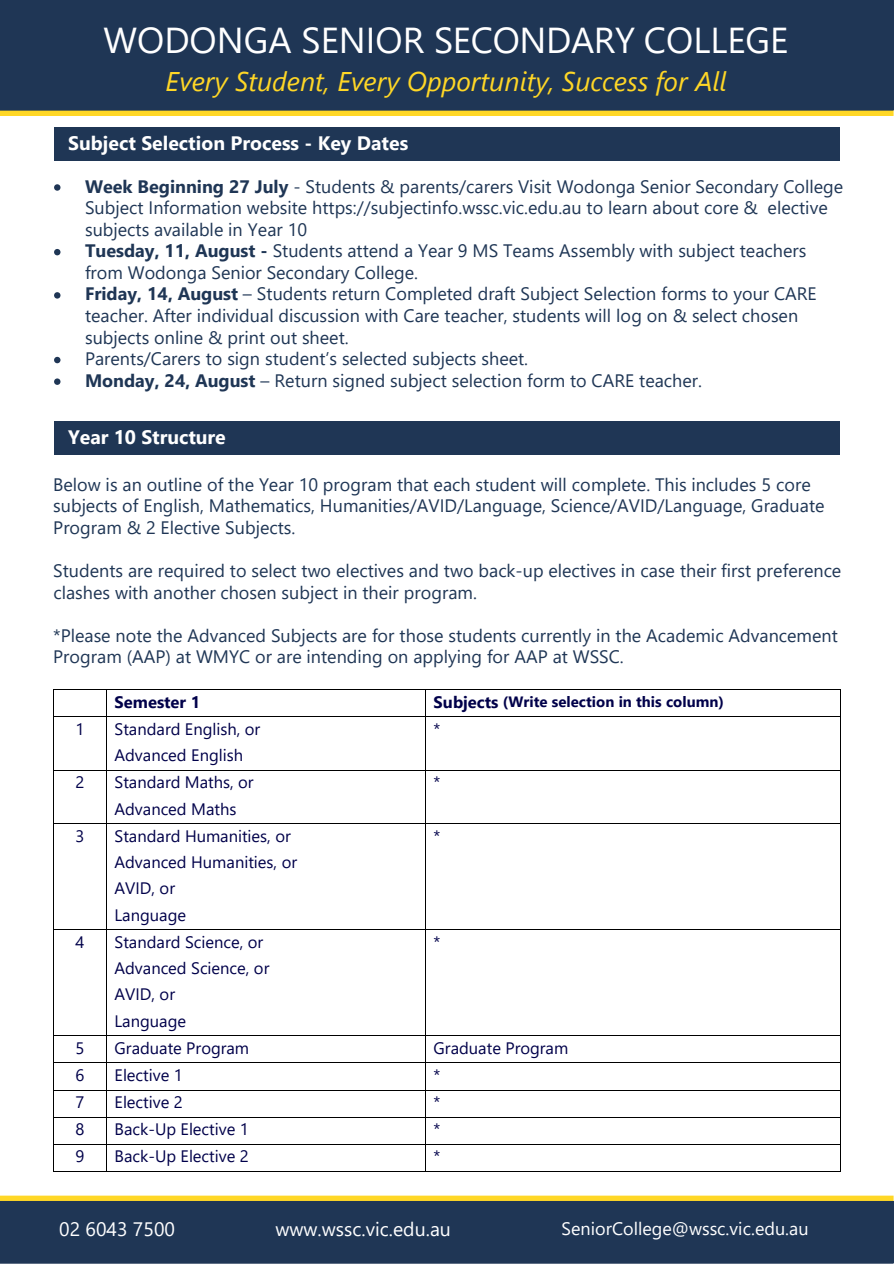
<style>
.page{position:relative;width:894px;height:1264px;background:#fff}
.page>*{position:absolute;margin:0;border:0;box-sizing:border-box;transform-origin:0 0}
.t1{font:36px "Segoe UI";color:#fff}
.t2{font:italic 27px "Segoe UI";color:#ffd726}
.t3{font:700 19.5px "Segoe UI";color:#fff}
.t4{font:19.5px "Segoe UI";color:#fff}
.t5{font:18px/21.6px "Segoe UI";color:#1f3655}
.t6{font:18px "Segoe UI";color:#fff}
.t7{font:16.5px/26.2px "Segoe UI";color:#00004a}
.t8{font:700 16.5px "Segoe UI";color:#00004a}
.t9{font:700 15px "Segoe UI";color:#00004a}
.s1{font-weight:700}
.s2{font-size:16.5px}
</style>
<div class="page">
<div style="left:1px;top:110px;width:891px;height:5px;background:#ffd726"></div>
<div style="left:0;top:71px;width:893px;height:45px;border:2px solid #ffd726"></div>
<div style="left:0;top:1px;width:893px;height:109px;background:#1f3655"></div>
<hr style="left:0;top:0;width:893px;height:2px;background:#1f3655">
<hr style="left:0;top:109px;width:893px;height:2px;background:#1f3655">
<div style="left:1px;top:1195px;width:891px;height:6px;background:#ffd726"></div>
<div style="left:0;top:1195px;width:893px;height:44px;border:2px solid #ffd726"></div>
<div style="left:0;top:1201px;width:893px;height:61px;background:#1f3655"></div>
<hr style="left:0;top:1200px;width:893px;height:2px;background:#1f3655">
<hr style="left:0;top:1261px;width:893px;height:2px;background:#1f3655">
<div style="left:54px;top:127px;width:785px;height:34px;background:#1f3655"></div>
<svg style="left:54px;top:184px;width:6px;height:7px"></svg>
<svg style="left:54px;top:249px;width:6px;height:6px"></svg>
<svg style="left:54px;top:292px;width:6px;height:6px"></svg>
<svg style="left:54px;top:357px;width:6px;height:6px"></svg>
<svg style="left:54px;top:378px;width:6px;height:7px"></svg>
<hr style="left:54px;top:689px;width:52px;height:1px;background:#000">
<hr style="left:107px;top:689px;width:318px;height:1px;background:#000">
<hr style="left:426px;top:689px;width:414px;height:1px;background:#000">
<hr style="left:54px;top:716px;width:52px;height:1px;background:#000">
<hr style="left:107px;top:716px;width:318px;height:1px;background:#000">
<hr style="left:426px;top:716px;width:414px;height:1px;background:#000">
<hr style="left:54px;top:769px;width:52px;height:1px;background:#000">
<hr style="left:107px;top:769px;width:318px;height:1px;background:#000">
<hr style="left:426px;top:769px;width:414px;height:1px;background:#000">
<hr style="left:54px;top:823px;width:52px;height:1px;background:#000">
<hr style="left:107px;top:823px;width:318px;height:1px;background:#000">
<hr style="left:426px;top:823px;width:414px;height:1px;background:#000">
<hr style="left:54px;top:929px;width:52px;height:1px;background:#000">
<hr style="left:107px;top:929px;width:318px;height:1px;background:#000">
<hr style="left:426px;top:929px;width:414px;height:1px;background:#000">
<hr style="left:54px;top:1035px;width:52px;height:1px;background:#000">
<hr style="left:107px;top:1035px;width:318px;height:1px;background:#000">
<hr style="left:426px;top:1035px;width:414px;height:1px;background:#000">
<hr style="left:54px;top:1062px;width:52px;height:1px;background:#000">
<hr style="left:107px;top:1062px;width:318px;height:1px;background:#000">
<hr style="left:426px;top:1062px;width:414px;height:1px;background:#000">
<hr style="left:54px;top:1089px;width:52px;height:1px;background:#000">
<hr style="left:107px;top:1089px;width:318px;height:1px;background:#000">
<hr style="left:426px;top:1089px;width:414px;height:1px;background:#000">
<hr style="left:54px;top:1116px;width:52px;height:1px;background:#000">
<hr style="left:107px;top:1116px;width:318px;height:1px;background:#000">
<hr style="left:426px;top:1116px;width:414px;height:1px;background:#000">
<hr style="left:54px;top:1143px;width:52px;height:1px;background:#000">
<hr style="left:107px;top:1143px;width:318px;height:1px;background:#000">
<hr style="left:426px;top:1143px;width:414px;height:1px;background:#000">
<svg style="left:53px;top:689px;width:1px;height:482px"></svg>
<hr style="left:54px;top:1170px;width:52px;height:1px;background:#000">
<svg style="left:106px;top:689px;width:1px;height:482px"></svg>
<hr style="left:107px;top:1170px;width:318px;height:1px;background:#000">
<svg style="left:425px;top:689px;width:1px;height:482px"></svg>
<hr style="left:426px;top:1170px;width:414px;height:1px;background:#000">
<svg style="left:840px;top:689px;width:1px;height:482px"></svg>
<div style="left:54px;top:421px;width:785px;height:33px;background:#1f3655"></div>
<h1 class="t1" style="left:104px;top:7px;width:686px">WODONGA SENIOR SECONDARY COLLEGE</h1>
<h2 class="t2" style="left:165px;top:56px;width:562px">Every Student, Every Opportunity, Success for All</h2>
<p class="t3" style="left:68px;top:124px;width:341px">Subject Selection Process - Key Dates</p>
<p class="t5" style="left:85px;top:174px;width:759px"><span class="s1">Week Beginning 27 July</span> - Students &amp; parents/carers Visit Wodonga Senior Secondary College Subject Information website https://subjectinfo.wssc.vic.edu.au to learn about core &amp; elective subjects available in Year 10<br><span class="s1">Tuesday, 11, August -</span> Students attend a Year 9 MS Teams Assembly with subject teachers from Wodonga Senior Secondary College.<br><span class="s1">Friday, 14, August</span> – Students return Completed draft Subject Selection forms to your CARE teacher. After individual discussion with Care teacher, students will log on &amp; select chosen subjects online &amp; print out sheet.<br>Parents/Carers to sign student’s selected subjects sheet.<br><span class="s1">Monday, 24, August</span> – Return signed subject selection form to CARE teacher.</p>
<p class="t3" style="left:68px;top:418px;width:159px">Year 10 Structure</p>
<p class="t4" style="left:53px;top:421px;width:149px">Year 10 Structure</p>
<p class="t5" style="left:53px;top:472px;width:772px">Below is an outline of the Year 10 program that each student will complete. This includes 5 core subjects of English, Mathematics, Humanities/AVID/Language, Science/AVID/Language, Graduate<br>Program &amp; 2 Elective Subjects.</p>
<p class="t5" style="left:53px;top:558px;width:789px">Students are required to select two electives and two back-up electives in case their first preference clashes with another chosen subject in their program.</p>
<p class="t5" style="left:53px;top:623px;width:786px">*Please note the Advanced Subjects are for those students currently in the Academic Advancement<br>Program (AAP) at WMYC or are intending on applying for AAP at WSSC.</p>
<p class="t8" style="left:114px;top:686px;width:87px">Semester 1</p>
<p class="t9" style="left:433px;top:687px;width:292px"><span class="s2">Subjects</span> (Write selection in this column)</p>
<p class="t7" style="left:75px;top:714px;width:10px">1</p>
<p class="t7" style="left:114px;top:714px;width:147px">Standard English, or</p>
<p class="t7" style="left:433px;top:714px;width:8px">*</p>
<p class="t7" style="left:114px;top:740px;width:130px">Advanced English</p>
<p class="t7" style="left:75px;top:767px;width:10px">2</p>
<p class="t7" style="left:114px;top:767px;width:141px">Standard Maths, or</p>
<p class="t7" style="left:433px;top:767px;width:8px">*</p>
<p class="t7" style="left:114px;top:794px;width:123px">Advanced Maths</p>
<p class="t7" style="left:75px;top:821px;width:10px">3</p>
<p class="t7" style="left:114px;top:821px;width:178px">Standard Humanities, or</p>
<p class="t7" style="left:433px;top:821px;width:8px">*</p>
<p class="t7" style="left:114px;top:847px;width:184px">Advanced Humanities, or<br>AVID, or<br>Language</p>
<p class="t7" style="left:75px;top:927px;width:10px">4</p>
<p class="t7" style="left:114px;top:927px;width:150px">Standard Science, or</p>
<p class="t7" style="left:433px;top:927px;width:8px">*</p>
<p class="t7" style="left:114px;top:953px;width:156px">Advanced Science, or<br>AVID, or<br>Language</p>
<p class="t7" style="left:75px;top:1033px;width:10px">5</p>
<p class="t7" style="left:114px;top:1033px;width:136px">Graduate Program</p>
<p class="t7" style="left:433px;top:1033px;width:136px">Graduate Program</p>
<p class="t7" style="left:75px;top:1060px;width:10px">6</p>
<p class="t7" style="left:114px;top:1060px;width:70px">Elective 1</p>
<p class="t7" style="left:433px;top:1060px;width:8px">*</p>
<p class="t7" style="left:75px;top:1087px;width:10px">7</p>
<p class="t7" style="left:114px;top:1087px;width:70px">Elective 2</p>
<p class="t7" style="left:433px;top:1087px;width:8px">*</p>
<p class="t7" style="left:75px;top:1114px;width:10px">8</p>
<p class="t7" style="left:114px;top:1114px;width:136px">Back-Up Elective 1</p>
<p class="t7" style="left:433px;top:1114px;width:8px">*</p>
<p class="t7" style="left:75px;top:1141px;width:10px">9</p>
<p class="t7" style="left:114px;top:1141px;width:136px">Back-Up Elective 2</p>
<p class="t7" style="left:433px;top:1141px;width:8px">*</p>
<p class="t4" style="left:59px;top:1210px;width:117px">02 6043 7500</p>
<p class="t4" style="left:275px;top:1210px;width:177px">www.wssc.vic.edu.au</p>
<p class="t6" style="left:561px;top:1210px;width:248px">SeniorCollege@wssc.vic.edu.au</p>
</div>
